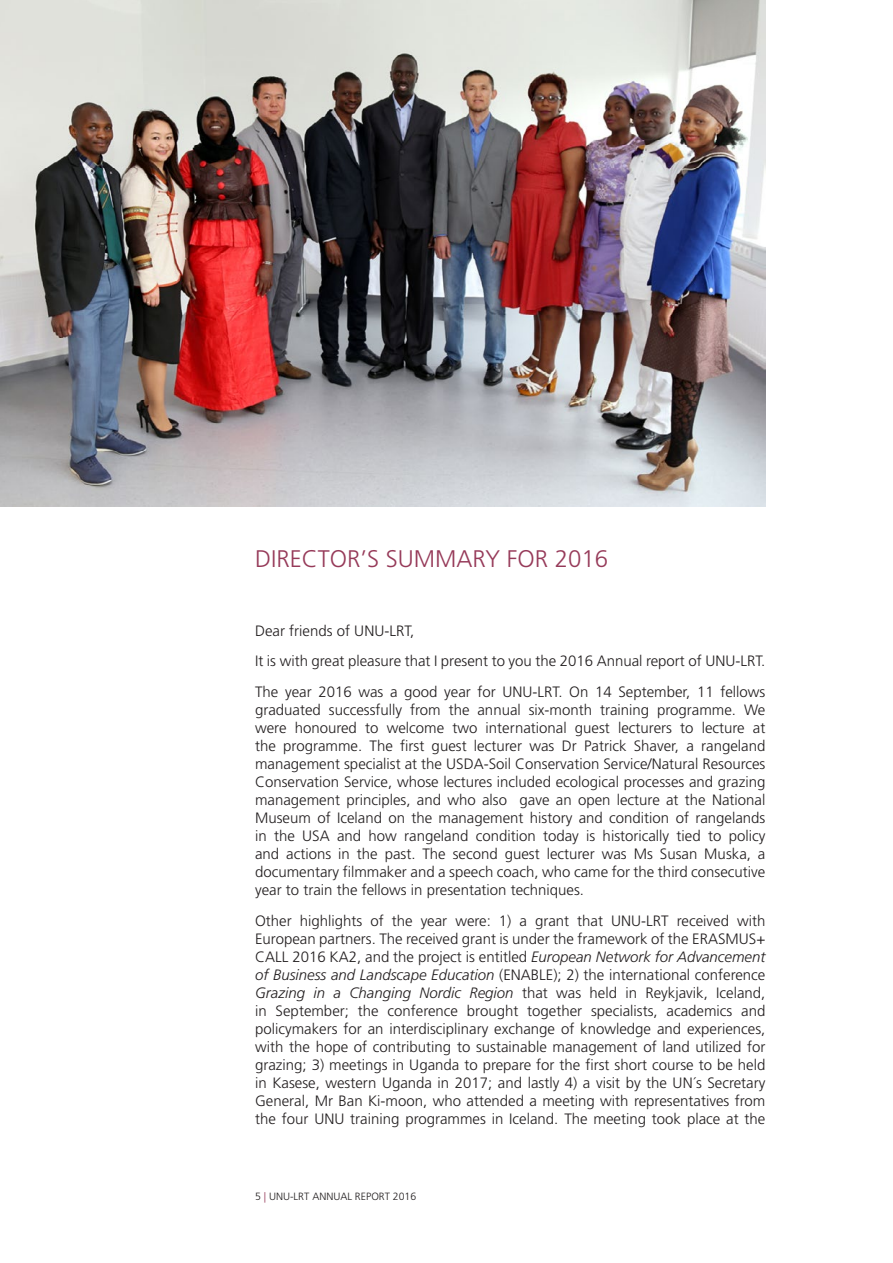
<style>
.page{position:relative;width:893px;height:1263px;background:#fff}
.page>*{position:absolute;margin:0;border:0;box-sizing:border-box;transform-origin:0 0}
.t1{font:300 24px "Frutiger LT Std";color:#963a59}
.t2{font:300 15px/18px "Frutiger LT Std";color:#221e1f;text-align:justify}
.t3{font:300 10.5px "Frutiger LT Std";color:#221e1f}
.s1{font-style:italic}
.s2{color:#963a59}
</style>
<div class="page">
<img style="left:0;top:0;width:765px;height:506px">
<h1 class="t1" style="left:255px;top:545px;width:355px">DIRECTOR’S SUMMARY FOR 2016</h1>
<p class="t2" style="left:255px;top:615px;width:512px;line-height:30.8px;text-align:left">Dear friends of UNU-LRT,<br>It is with great pleasure that I present to you the 2016 Annual report of UNU-LRT.<br>The year 2016 was a good year for UNU-LRT. On 14 September, 11 fellows</p>
<p class="t2" style="left:255px;top:701px;width:512px">graduated successfully from the annual six-month training programme. We were honoured to welcome two international guest lecturers to lecture at the programme. The first guest lecturer was Dr Patrick Shaver, a rangeland management specialist at the USDA-Soil Conservation Service/Natural Resources Conservation Service, whose lectures included ecological processes and grazing management principles, and who also gave an open lecture at the National Museum of Iceland on the management history and condition of rangelands in the USA and how rangeland condition today is historically tied to policy and actions in the past. The second guest lecturer was Ms Susan Muska, a documentary filmmaker and a speech coach, who came for the third consecutive year to train the fellows in presentation techniques.</p>
<p class="t2" style="left:255px;top:912px;width:512px">Other highlights of the year were: 1) a grant that UNU-LRT received with European partners. The received grant is under the framework of the ERASMUS+ CALL 2016 KA2, and the project is entitled <span class="s1">European Network for Advancement of Business and Landscape Education</span> (ENABLE); 2) the international conference <span class="s1">Grazing in a Changing Nordic Region</span> that was held in Reykjavik, Iceland, in September; the conference brought together specialists, academics and policymakers for an interdisciplinary exchange of knowledge and experiences, with the hope of contributing to sustainable management of land utilized for grazing; 3) meetings in Uganda to prepare for the first short course to be held in Kasese, western Uganda in 2017; and lastly 4) a visit by the UN´s Secretary General, Mr Ban Ki-moon, who attended a meeting with representatives from the four UNU training programmes in Iceland. The meeting took place at the</p>
<p class="t3" style="left:255px;top:1190px;width:163px">5 <span class="s2">|</span> UNU-LRT ANNUAL REPORT 2016</p>
</div>
